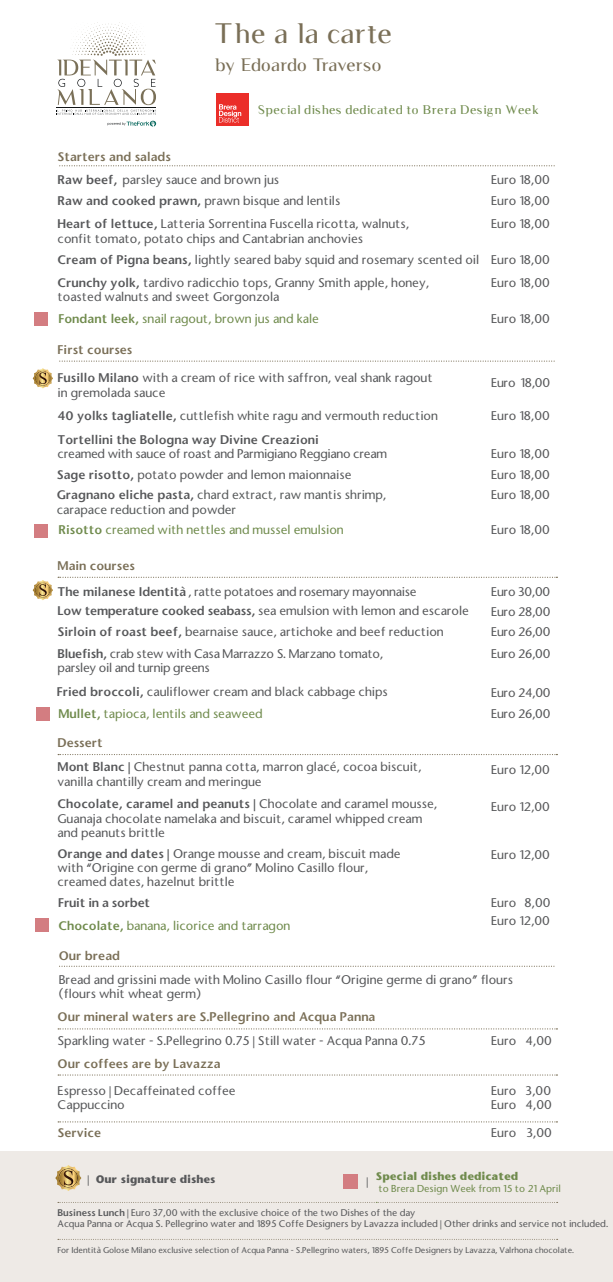
<style>
.page{position:relative;width:613px;height:1282px;background:#fff}
.page>*{position:absolute;margin:0;border:0;box-sizing:border-box;transform-origin:0 0}
.t1{font:26.96px "Luxia Display";letter-spacing:.04em;color:#7a6f57}
.t2{font:17.16px "Luxia Display";letter-spacing:-.02em;color:#7a6f57}
.t3{font:500 12px/14.4px "Stone Sans";color:#57585a}
.t4{font:500 12px/14.4px "Stone Sans";letter-spacing:-.02em;color:#57585a}
.t5{font:500 12px "Stone Sans";color:#708b4d}
.t6{font:500 12px/14.4px "Stone Sans";color:#575a5b}
.t7{font:12px "Stone Sans Semi Boold";color:#7a6f57}
.t8{font:12px "Stone Sans Semi Boold";color:#57585a}
.t9{font:12px "Luxia Display";letter-spacing:.04em;color:#708b4d}
.t10{font:12px "Stone Sans Semi Boold";letter-spacing:-.02em;color:#57585a}
.t11{font:700 10.4px "Stone Sans";color:#708b4d}
.t12{font:700 10.4px "Stone Sans";color:#57585a}
.t13{font:500 10.4px "Stone Sans";color:#57585a}
.t14{font:500 9.6px "Stone Sans";color:#708b4d}
.t15{font:500 9.2px/11px "Stone Sans";color:#57585a}
.t16{font:500 8px "Stone Sans";color:#57585a}
.s1{font-family:"Stone Sans Semi Boold";font-weight:400}
.s2{font-family:"Stone Sans Semi Boold";font-weight:400;color:#57585a}
.s3{font-family:"Stone Sans";font-weight:500}
.s4{font-weight:500}
</style>
<div class="page">
<div style="left:1px;top:1150px;width:611px;height:131px;background:#eeeae6"></div>
<svg style="left:58px;top:754px;width:499px;height:1px"></svg>
<svg style="left:58px;top:1028px;width:499px;height:1px"></svg>
<svg style="left:58px;top:1074px;width:499px;height:1px"></svg>
<svg style="left:58px;top:1121px;width:499px;height:1px"></svg>
<svg style="left:55px;top:1165px;width:26px;height:25px"></svg>
<svg style="left:33px;top:368px;width:20px;height:20px"></svg>
<svg style="left:33px;top:576px;width:524px;height:24px"></svg>
<svg style="left:60px;top:165px;width:494px;height:1px"></svg>
<svg style="left:60px;top:360px;width:494px;height:2px"></svg>
<svg style="left:61px;top:965px;width:493px;height:1px"></svg>
<div style="left:34px;top:523px;width:14px;height:14px;background:#d37d81"></div>
<div style="left:34px;top:312px;width:14px;height:14px;background:#d37d81"></div>
<div style="left:343px;top:1173px;width:14px;height:15px;background:#d37d81"></div>
<div style="left:36px;top:707px;width:14px;height:14px;background:#d37d81"></div>
<div style="left:35px;top:918px;width:14px;height:14px;background:#d37d81"></div>
<div style="left:216px;top:93px;width:32px;height:33px;background:#eb2e29"></div>
<svg style="left:219px;top:104px;width:22px;height:19px"></svg>
<svg style="left:56px;top:22px;width:100px;height:93px"></svg>
<svg style="left:107px;top:121px;width:49px;height:5px"></svg>
<h1 class="t1" style="left:214px;top:16px;width:178px">The a la carte</h1>
<h2 class="t2" style="left:214px;top:55px;width:168px">by Edoardo Traverso</h2>
<p class="t7" style="left:57px;top:149px;width:115px">Starters and salads</p>
<p class="t9" style="left:258px;top:102px;width:282px">Special dishes dedicated to Brera Design Week</p>
<p class="t3" style="left:57px;top:172px;width:223px"><span class="s1">Raw beef,</span> parsley sauce and brown jus</p>
<p class="t3" style="left:491px;top:172px;width:60px">Euro 18,00</p>
<p class="t3" style="left:57px;top:193px;width:284px"><span class="s1">Raw and cooked prawn,</span> prawn bisque and lentils</p>
<p class="t3" style="left:491px;top:193px;width:60px">Euro 18,00</p>
<p class="t3" style="left:57px;top:217px;width:353px"><span class="s1">Heart of lettuce,</span> Latteria Sorrentina Fuscella ricotta, walnuts, confit tomato, potato chips and Cantabrian anchovies</p>
<p class="t3" style="left:491px;top:217px;width:60px">Euro 18,00</p>
<p class="t3" style="left:57px;top:249px;width:493px;line-height:22.2px"><span class="s1">Cream of Pigna beans,</span> lightly seared baby squid and rosemary scented oil Euro 18,00<br><span class="s1">Crunchy yolk,</span> tardivo radicchio tops, Granny Smith apple, honey,</p>
<p class="t3" style="left:57px;top:289px;width:223px">toasted walnuts and sweet Gorgonzola</p>
<p class="t3" style="left:491px;top:275px;width:60px">Euro 18,00</p>
<p class="t3" style="left:491px;top:311px;width:60px">Euro 18,00</p>
<p class="t5" style="left:58px;top:311px;width:262px"><span class="s1">Fondant leek,</span> snail ragout, brown jus and kale</p>
<p class="t7" style="left:58px;top:342px;width:76px">First courses</p>
<p class="t3" style="left:57px;top:371px;width:376px"><span class="s1">Fusillo Milano</span> with a cream of rice with saffron, veal shank ragout in gremolada sauce</p>
<p class="t3" style="left:491px;top:375px;width:60px">Euro 18,00</p>
<p class="t6" style="left:57px;top:408px;width:381px"><span class="s2">40 yolks tagliatelle,</span> cuttlefish white ragu and vermouth reduction</p>
<p class="t3" style="left:491px;top:408px;width:60px">Euro 18,00</p>
<p class="t8" style="left:58px;top:432px;width:263px">Tortellini the Bologna way Divine Creazioni</p>
<p class="t4" style="left:58px;top:447px;width:331px">creamed with sauce of roast and Parmigiano Reggiano cream</p>
<p class="t3" style="left:491px;top:447px;width:60px">Euro 18,00</p>
<p class="t3" style="left:57px;top:467px;width:296px"><span class="s1">Sage risotto,</span> potato powder and lemon maionnaise</p>
<p class="t3" style="left:491px;top:467px;width:60px">Euro 18,00</p>
<p class="t6" style="left:57px;top:488px;width:331px"><span class="s2">Gragnano eliche pasta,</span> chard extract, raw mantis shrimp, carapace reduction and powder</p>
<p class="t3" style="left:491px;top:488px;width:60px">Euro 18,00</p>
<p class="t3" style="left:491px;top:522px;width:60px">Euro 18,00</p>
<p class="t5" style="left:58px;top:522px;width:286px"><span class="s1">Risotto</span> creamed with nettles and mussel emulsion</p>
<p class="t7" style="left:58px;top:558px;width:79px">Main courses</p>
<p class="t4" style="left:58px;top:584px;width:360px"><span class="s1">The milanese Identità</span> , ratte potatoes and rosemary mayonnaise</p>
<p class="t3" style="left:491px;top:584px;width:61px">Euro 30,00</p>
<p class="t3" style="left:58px;top:603px;width:412px"><span class="s1">Low temperature cooked seabass,</span> sea emulsion with lemon and escarole</p>
<p class="t3" style="left:491px;top:604px;width:61px">Euro 28,00</p>
<p class="t3" style="left:58px;top:624px;width:387px"><span class="s1">Sirloin of roast beef,</span> bearnaise sauce, artichoke and beef reduction</p>
<p class="t3" style="left:491px;top:624px;width:61px">Euro 26,00</p>
<p class="t4" style="left:58px;top:646px;width:327px"><span class="s1">Bluefish,</span> crab stew with Casa Marrazzo S. Marzano tomato, parsley oil and turnip greens</p>
<p class="t3" style="left:491px;top:646px;width:61px">Euro 26,00</p>
<p class="t3" style="left:491px;top:706px;width:61px">Euro 26,00</p>
<p class="t3" style="left:57px;top:684px;width:332px"><span class="s1">Fried broccoli,</span> cauliflower cream and black cabbage chips</p>
<p class="t3" style="left:491px;top:685px;width:61px">Euro 24,00</p>
<p class="t5" style="left:58px;top:705px;width:205px"><span class="s1">Mullet,</span> tapioca, lentils and seaweed</p>
<p class="t7" style="left:58px;top:735px;width:47px">Dessert</p>
<p class="t3" style="left:58px;top:759px;width:365px"><span class="s1">Mont Blanc |</span> Chestnut panna cotta, marron glacé, cocoa biscuit, vanilla chantilly cream and meringue</p>
<p class="t3" style="left:491px;top:762px;width:60px">Euro 12,00</p>
<p class="t8" style="left:58px;top:796px;width:381px">Chocolate, caramel and peanuts | <span class="s3">Chocolate and caramel mousse,</span></p>
<p class="t3" style="left:58px;top:811px;width:366px">Guanaja chocolate namelaka and biscuit, caramel whipped cream and peanuts brittle</p>
<p class="t3" style="left:491px;top:799px;width:60px">Euro 12,00</p>
<p class="t3" style="left:58px;top:846px;width:344px"><span class="s1">Orange and dates |</span> Orange mousse and cream, biscuit made with “Origine con germe di grano” Molino Casillo flour, creamed dates, hazelnut brittle</p>
<p class="t3" style="left:491px;top:847px;width:60px">Euro 12,00</p>
<p class="t3" style="left:491px;top:913px;width:60px">Euro 12,00</p>
<p class="t10" style="left:58px;top:895px;width:93px">Fruit in a sorbet</p>
<p class="t3" style="left:491px;top:895px;width:61px">Euro 8,00</p>
<p class="t5" style="left:58px;top:917px;width:233px"><span class="s1">Chocolate,</span> banana, licorice and tarragon</p>
<p class="t7" style="left:59px;top:947px;width:63px">Our bread</p>
<p class="t3" style="left:59px;top:972px;width:455px">Bread and grissini made with Molino Casillo flour “Origine germe di grano” flours (flours whit wheat germ)</p>
<p class="t7" style="left:58px;top:1009px;width:319px">Our mineral waters are S.Pellegrino and Acqua Panna</p>
<p class="t3" style="left:58px;top:1033px;width:369px">Sparkling water - S.Pellegrino 0.75 | Still water - Acqua Panna 0.75</p>
<p class="t3" style="left:491px;top:1033px;width:62px">Euro 4,00</p>
<p class="t7" style="left:58px;top:1055px;width:164px">Our coffees are by Lavazza</p>
<p class="t3" style="left:58px;top:1083px;width:179px">Espresso | Decaffeinated coffee</p>
<p class="t3" style="left:491px;top:1083px;width:61px">Euro 3,00</p>
<p class="t3" style="left:58px;top:1097px;width:68px">Cappuccino</p>
<p class="t3" style="left:491px;top:1097px;width:62px">Euro 4,00</p>
<p class="t7" style="left:58px;top:1125px;width:45px">Service</p>
<p class="t3" style="left:491px;top:1125px;width:62px">Euro 3,00</p>
<p class="t13" style="left:366px;top:1174px;width:3px">|</p>
<p class="t11" style="left:376px;top:1169px;width:144px">Special dishes dedicated</p>
<p class="t14" style="left:378px;top:1181px;width:184px">to Brera Design Week from 15 to 21 April</p>
<p class="t14" style="left:376px;top:1193px;width:4px">.</p>
<p class="t12" style="left:87px;top:1171px;width:130px"><span class="s4">|</span> Our signature dishes</p>
<p class="t15" style="left:57px;top:1207px;width:552px"><span class="s1">Business Lunch</span> | Euro 37,00 with the exclusive choice of the two Dishes of the day<br>Acqua Panna or Acqua S. Pellegrino water and 1895 Coffe Designers by Lavazza included | Other drinks and service not included.</p>
<p class="t16" style="left:57px;top:1244px;width:518px">For Identità Golose Milano exclusive selection of Acqua Panna - S.Pellegrino waters, 1895 Coffe Designers by Lavazza, Valrhona chocolate.</p>
</div>
